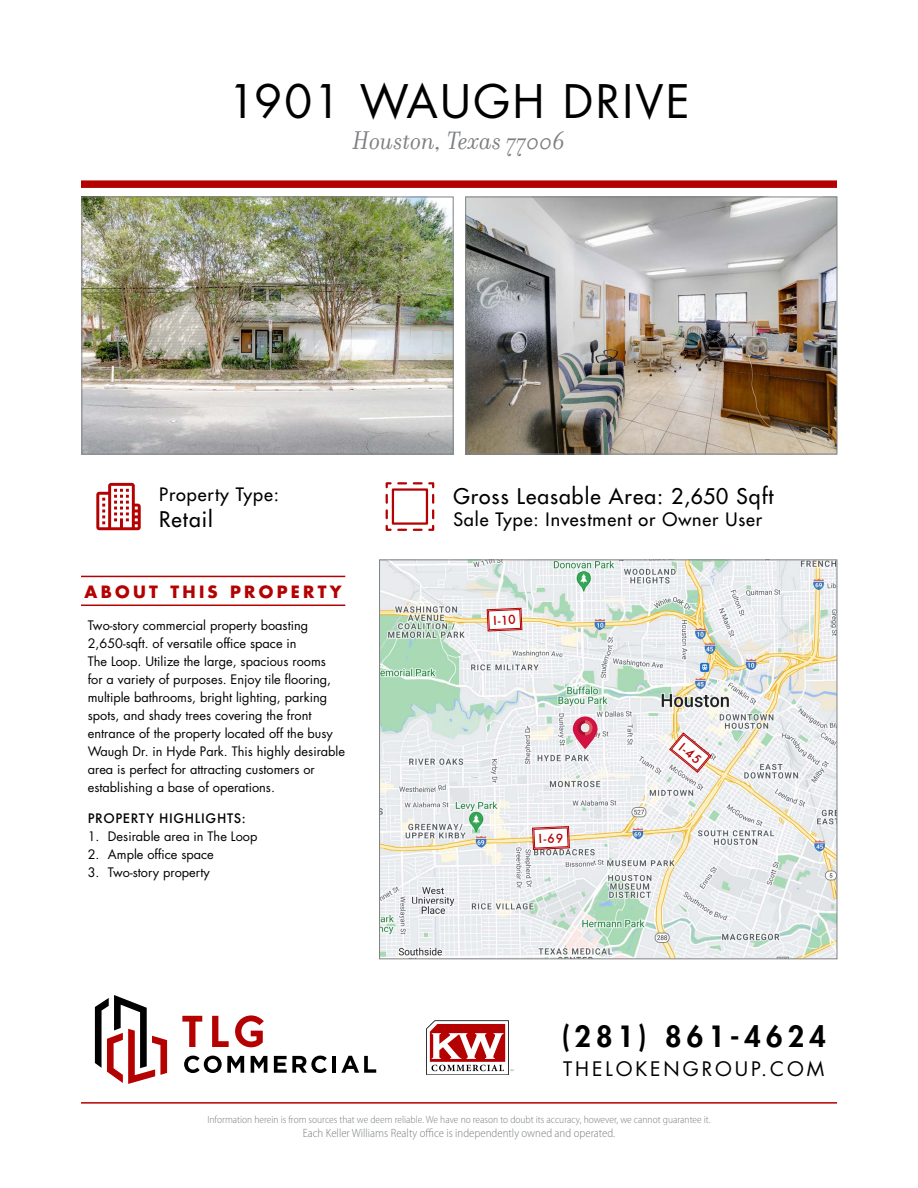
<style>
.page{position:relative;width:918px;height:1188px;background:#fff}
.page>*{position:absolute;margin:0;border:0;box-sizing:border-box;transform-origin:0 0}
.t1{font:45px "Futura Std";letter-spacing:.05em;color:#000}
.t2{font:800 28.5px "Futura Std";letter-spacing:.18em;color:#000}
.t3{font:italic 27px "Filosofia";color:#7e8083}
.t4{font:500 21px "Futura Std";letter-spacing:.05em;color:#000}
.t5{font:19.5px "Futura Std";letter-spacing:.15em;color:#000}
.t6{font:500 18px "Futura Std";letter-spacing:.05em;color:#000}
.t7{font:700 16.5px "Futura Std";letter-spacing:.2em;color:#b40101}
.t8{font:12.75px/18px "Futura Std";color:#000}
.t9{font:500 12.75px "Futura";letter-spacing:.05em;color:#000}
.t10{font:300 semi-condensed 12px "Myriad Pro";color:#7e8083}
.t11{font:500 12px "Futura";color:#b40101}
.t12{font:300 semi-condensed 10.5px "Myriad Pro";color:#7e8083}
</style>
<div class="page">
<img style="left:467px;top:199px;width:368px;height:253px">
<div style="left:465px;top:197px;width:372px;height:257px;border:1px solid #808285"></div>
<img style="left:381px;top:562px;width:454px;height:395px">
<div style="left:81px;top:180px;width:756px;height:8px;background:#b40101"></div>
<svg style="left:96px;top:483px;width:45px;height:47px"></svg>
<svg style="left:385px;top:482px;width:50px;height:49px"></svg>
<div style="left:392px;top:488px;width:36px;height:37px;border:2px solid #b40101"></div>
<hr style="left:81px;top:1102px;width:756px;height:2px;background:#b40101">
<svg style="left:182px;top:1016px;width:20px;height:31px"></svg>
<svg style="left:212px;top:1016px;width:17px;height:31px"></svg>
<svg style="left:235px;top:1015px;width:29px;height:32px"></svg>
<svg style="left:184px;top:1056px;width:60px;height:17px"></svg>
<svg style="left:251px;top:1056px;width:16px;height:17px"></svg>
<svg style="left:274px;top:1056px;width:53px;height:17px"></svg>
<hr style="left:332px;top:1056px;width:4px;height:17px;background:#000">
<svg style="left:341px;top:1056px;width:35px;height:17px"></svg>
<svg style="left:95px;top:995px;width:72px;height:89px"></svg>
<svg style="left:426px;top:1020px;width:88px;height:55px"></svg>
<svg style="left:573px;top:716px;width:25px;height:33px"></svg>
<img style="left:84px;top:199px;width:367px;height:253px">
<div style="left:82px;top:197px;width:371px;height:257px;border:1px solid #808285"></div>
<hr style="left:81px;top:576px;width:264px;height:1px;background:#b40101">
<hr style="left:81px;top:605px;width:264px;height:1px;background:#b40101">
<svg style="left:532px;top:826px;width:38px;height:33px"></svg>
<svg style="left:669px;top:733px;width:42px;height:40px"></svg>
<svg style="left:487px;top:597px;width:35px;height:34px"></svg>
<div style="left:488px;top:609px;width:33px;height:21px;border:1px solid #b40101"></div>
<h1 class="t1" style="left:228px;top:73px;width:463px">1901 WAUGH DRIVE</h1>
<h3 class="t3" style="left:353px;top:126px;width:214px">Houston, Texas 77006</h3>
<h3 class="t6" style="left:159px;top:483px;width:121px">Property Type:</h3>
<h3 class="t4" style="left:159px;top:506px;width:55px">Retail</h3>
<p class="t7" style="left:85px;top:581px;width:259px">ABOUT THIS PROPERTY</p>
<p class="t8" style="left:88px;top:616px;width:259px">Two-story commercial property boasting 2,650-sqft. of versatile office space in<br>The Loop. Utilize the large, spacious rooms<br>for a variety of purposes. Enjoy tile flooring, multiple bathrooms, bright lighting, parking spots, and shady trees covering the front entrance of the property located off the busy Waugh Dr. in Hyde Park. This highly desirable area is perfect for attracting customers or establishing a base of operations.</p>
<p class="t9" style="left:88px;top:810px;width:160px">PROPERTY HIGHLIGHTS:</p>
<p class="t8" style="left:88px;top:828px;width:171px">1. Desirable area in The Loop</p>
<p class="t8" style="left:88px;top:846px;width:128px">2. Ample office space</p>
<p class="t8" style="left:88px;top:864px;width:124px">3. Two-story property</p>
<h3 class="t4" style="left:453px;top:484px;width:322px">Gross Leasable Area: 2,650 Sqft</h3>
<h3 class="t6" style="left:453px;top:508px;width:310px">Sale Type: Investment or Owner User</h3>
<p class="t11" style="left:493px;top:612px;width:24px;rotate:-3deg">I-10</p>
<p class="t11" style="left:538px;top:831px;width:26px;rotate:-3deg">I-69</p>
<p class="t11" style="left:686px;top:739px;width:26px;rotate:39deg">I-45</p>
<h2 class="t2" style="left:562px;top:1018px;width:266px">(281) 861-4624</h2>
<h3 class="t5" style="left:563px;top:1057px;width:263px">THELOKENGROUP.COM</h3>
<p class="t12" style="left:207px;top:1113px;width:505px">Information herein is from sources that we deem reliable. We have no reason to doubt its accuracy, however, we cannot guarantee it.</p>
<p class="t10" style="left:303px;top:1126px;width:314px">Each Keller Williams Realty office is independently owned and operated.</p>
</div>
